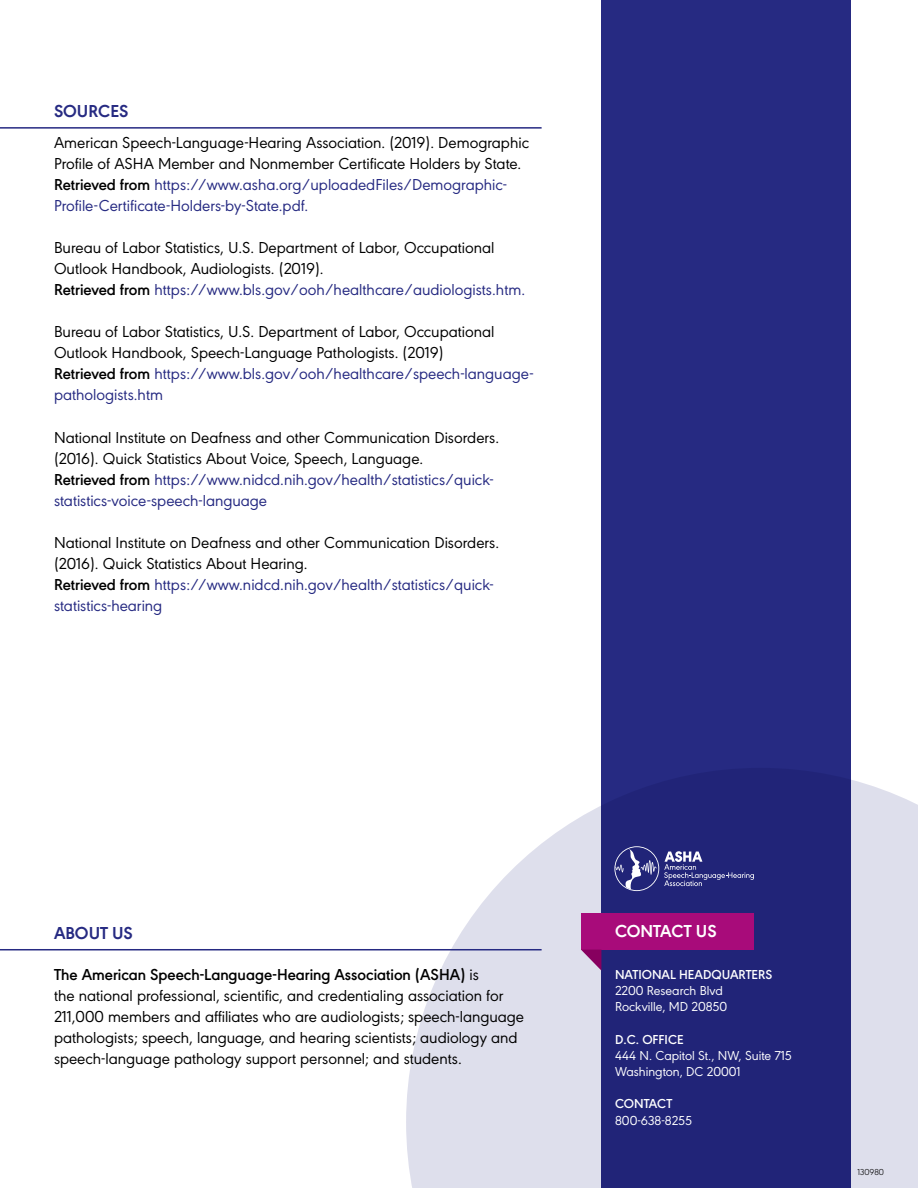
<style>
.page{position:relative;width:918px;height:1188px;background:#fff}
.page>*{position:absolute;margin:0;border:0;box-sizing:border-box;transform-origin:0 0}
.t1{font:700 18px "URW Geometric";color:#262a82}
.t2{font:700 18px "URW Geometric";color:#fff}
.t3{font:16.5px/21px "URW Geometric";color:#000}
.t4{font:13.5px/16.2px "URW Geometric";color:#fff}
.t5{font:600 13.5px "URW Geometric";color:#fff}
.t6{font:300 9px "URW Geometric";color:#000}
.s1{font-weight:600}
.s2{color:#262a82}
</style>
<div class="page">
<div style="left:601px;top:0;width:249px;height:1188px;background:#262a82"></div>
<svg style="left:406px;top:768px;width:512px;height:420px"></svg>
<div style="left:581px;top:913px;width:172px;height:37px;background:#a80b7a"></div>
<svg style="left:581px;top:950px;width:20px;height:21px"></svg>
<svg style="left:614px;top:846px;width:140px;height:45px"></svg>
<hr style="left:0;top:949px;width:542px;height:1px;background:#262a82">
<hr style="left:0;top:127px;width:542px;height:2px;background:#262a82">
<p class="t1" style="left:54px;top:97px;width:76px">SOURCES</p>
<p class="t3" style="left:54px;top:131px;width:477px">American Speech-Language-Hearing Association. (2019). Demographic Profile of ASHA Member and Nonmember Certificate Holders by State.<br><span class="s1">Retrieved from</span> <span class="s2">https://www.asha.org/uploadedFiles/Demographic-Profile-Certificate-Holders-by-State.pdf.</span></p>
<p class="t3" style="left:54px;top:236px;width:473px">Bureau of Labor Statistics, U.S. Department of Labor, Occupational<br>Outlook Handbook, Audiologists. (2019).<br><span class="s1">Retrieved from</span> <span class="s2">https://www.bls.gov/ooh/healthcare/audiologists.htm.</span></p>
<p class="t3" style="left:54px;top:320px;width:481px">Bureau of Labor Statistics, U.S. Department of Labor, Occupational Outlook Handbook, Speech-Language Pathologists. (2019)<br><span class="s1">Retrieved from</span> <span class="s2">https://www.bls.gov/ooh/healthcare/speech-language&shy;pathologists.htm</span></p>
<p class="t3" style="left:54px;top:426px;width:447px">National Institute on Deafness and other Communication Disorders. (2016). Quick Statistics About Voice, Speech, Language.<br><span class="s1">Retrieved from</span> <span class="s2">https://www.nidcd.nih.gov/health/statistics/quick&shy;statistics-voice-speech-language</span></p>
<p class="t3" style="left:54px;top:531px;width:447px">National Institute on Deafness and other Communication Disorders. (2016). Quick Statistics About Hearing.<br><span class="s1">Retrieved from</span> <span class="s2">https://www.nidcd.nih.gov/health/statistics/quick&shy;statistics-hearing</span></p>
<p class="t1" style="left:54px;top:919px;width:81px">ABOUT US</p>
<p class="t3" style="left:54px;top:963px;width:472px"><span class="s1">The American Speech-Language-Hearing Association (ASHA)</span> is<br>the national professional, scientific, and credentialing association for 211,000 members and affiliates who are audiologists; speech-language pathologists; speech, language, and hearing scientists; audiology and speech-language pathology support personnel; and students.</p>
<p class="t2" style="left:615px;top:918px;width:103px">CONTACT US</p>
<p class="t5" style="left:615px;top:964px;width:159px">NATIONAL HEADQUARTERS</p>
<p class="t4" style="left:615px;top:981px;width:114px">2200 Research Blvd<br>Rockville, MD 20850</p>
<p class="t5" style="left:615px;top:1029px;width:70px">D.C. OFFICE</p>
<p class="t4" style="left:615px;top:1046px;width:178px">444 N. Capitol St., NW, Suite 715<br>Washington, DC 20001</p>
<p class="t5" style="left:615px;top:1094px;width:59px">CONTACT</p>
<p class="t4" style="left:615px;top:1111px;width:79px">800-638-8255</p>
<p class="t6" style="left:858px;top:1165px;width:28px">130980</p>
</div>
